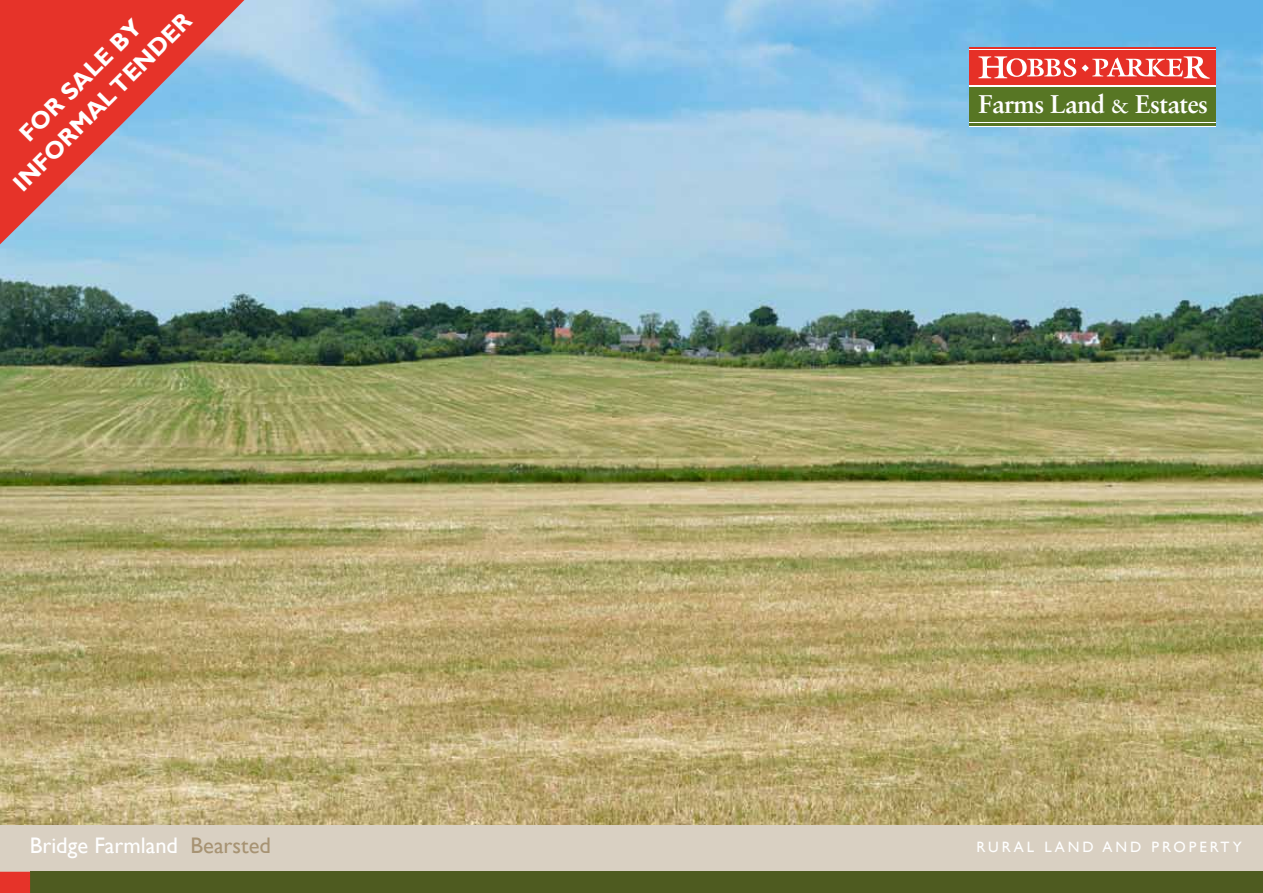
<style>
.page{position:relative;width:1263px;height:893px;background:#fff}
.page>*{position:absolute;margin:0;border:0;box-sizing:border-box;transform-origin:0 0}
.t1{font:700 25.65px "Sabon";letter-spacing:-.025em;color:#fff}
.t2{font:700 24px/30.8px "Gill Sans";color:#fff;text-align:center}
.t3{font:22.5px "Gill Sans";color:#fff}
.t4{font:15px "Gill Sans";letter-spacing:.2em;color:#fff}
.s1{font-size:19.2px}
.s2{color:#a79373}
</style>
<div class="page">
<img style="left:0;top:0;width:1263px;height:825px">
<div style="left:0;top:825px;width:1263px;height:47px;background:#d9d0c2"></div>
<div style="left:30px;top:872px;width:1233px;height:21px;background:#4e5b20"></div>
<div style="left:0;top:872px;width:30px;height:21px;background:#e63329"></div>
<svg style="left:969px;top:49px;width:247px;height:75px"></svg>
<hr style="left:969px;top:124px;width:247px;height:2px;background:#577624">
<hr style="left:969px;top:47px;width:247px;height:2px;background:#e63027">
<div style="left:969px;top:51px;width:247px;height:34px;background:#e63027"></div>
<svg style="left:978px;top:56px;width:98px;height:22px"></svg>
<svg style="left:1082px;top:56px;width:128px;height:23px"></svg>
<div style="left:969px;top:87px;width:247px;height:35px;background:#577624"></div>
<svg style="left:0;top:0;width:244px;height:244px;background:#be7d87"></svg>
<p class="t2" style="left:-15px;top:155px;width:243px;rotate:-45deg">FOR SALE BY<br>INFORMAL TENDER</p>
<p class="t1" style="left:978px;top:88px;width:231px">Farms Land <span class="s1">&amp;</span> Estates</p>
<p class="t3" style="left:30px;top:833px;width:243px">Bridge Farmland <span class="s2">Bearsted</span></p>
<p class="t4" style="left:977px;top:839px;width:267px">rural land and property</p>
</div>
